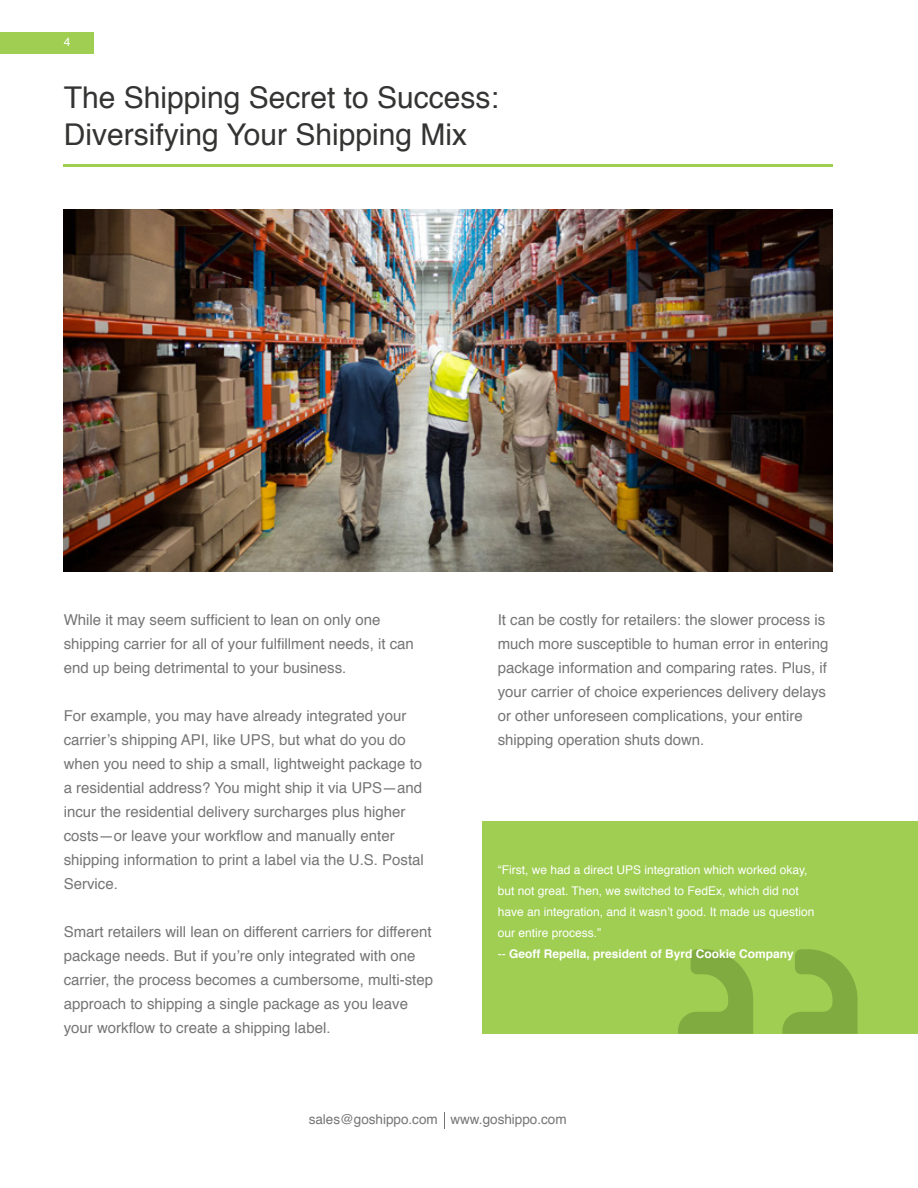
<style>
.page{position:relative;width:918px;height:1188px;background:#fff}
.page>*{position:absolute;margin:0;border:0;box-sizing:border-box;transform-origin:0 0}
.t1{font:30px/37.5px "Helvetica";color:#343433}
.t2{font:15px/24px "Helvetica";color:#767576}
.t3{font:13.5px "Helvetica";color:#767576}
.t4{font:12px/21px "Helvetica";color:#fff}
.s1{font-weight:700}
</style>
<div class="page">
<svg style="left:444px;top:1112px;width:1px;height:16px"></svg>
<img style="left:64px;top:209px;width:769px;height:363px">
<div style="left:482px;top:822px;width:436px;height:212px;background:#9fce52"></div>
<svg style="left:782px;top:949px;width:76px;height:85px"></svg>
<svg style="left:678px;top:949px;width:75px;height:85px"></svg>
<hr style="left:64px;top:165px;width:769px;height:2px;background:#9fce52">
<div style="left:0;top:32px;width:94px;height:21px;background:#9fce52"></div>
<p class="t4" style="left:64px;top:33px;width:8px">4</p>
<h1 class="t1" style="left:64px;top:81px;width:437px">The Shipping Secret to Success:<br>Diversifying Your Shipping Mix</h1>
<p class="t2" style="left:64px;top:608px;width:352px">While it may seem sufficient to lean on only one shipping carrier for all of your fulfillment needs, it can end up being detrimental to your business.</p>
<p class="t2" style="left:64px;top:704px;width:362px">For example, you may have already integrated your carrier’s shipping API, like UPS, but what do you do when you need to ship a small, lightweight package to a residential address? You might ship it via UPS—and incur the residential delivery surcharges plus higher costs—or leave your workflow and manually enter shipping information to print a label via the U.S. Postal Service.</p>
<p class="t2" style="left:64px;top:920px;width:371px">Smart retailers will lean on different carriers for different package needs. But if you’re only integrated with one carrier, the process becomes a cumbersome, multi-step approach to shipping a single package as you leave your workflow to create a shipping label.</p>
<p class="t2" style="left:498px;top:608px;width:332px">It can be costly for retailers: the slower process is much more susceptible to human error in entering package information and comparing rates. Plus, if your carrier of choice experiences delivery delays or other unforeseen complications, your entire shipping operation shuts down.</p>
<p class="t4" style="left:498px;top:860px;width:318px">“First, we had a direct UPS integration which worked okay, but not great. Then, we switched to FedEx, which did not have an integration, and it wasn’t good. It made us question our entire process.”<br>-- <span class="s1">Geoff Repella, president of Byrd Cookie Company</span></p>
<p class="t3" style="left:309px;top:1114px;width:259px">sales@goshippo.com www.goshippo.com</p>
</div>
